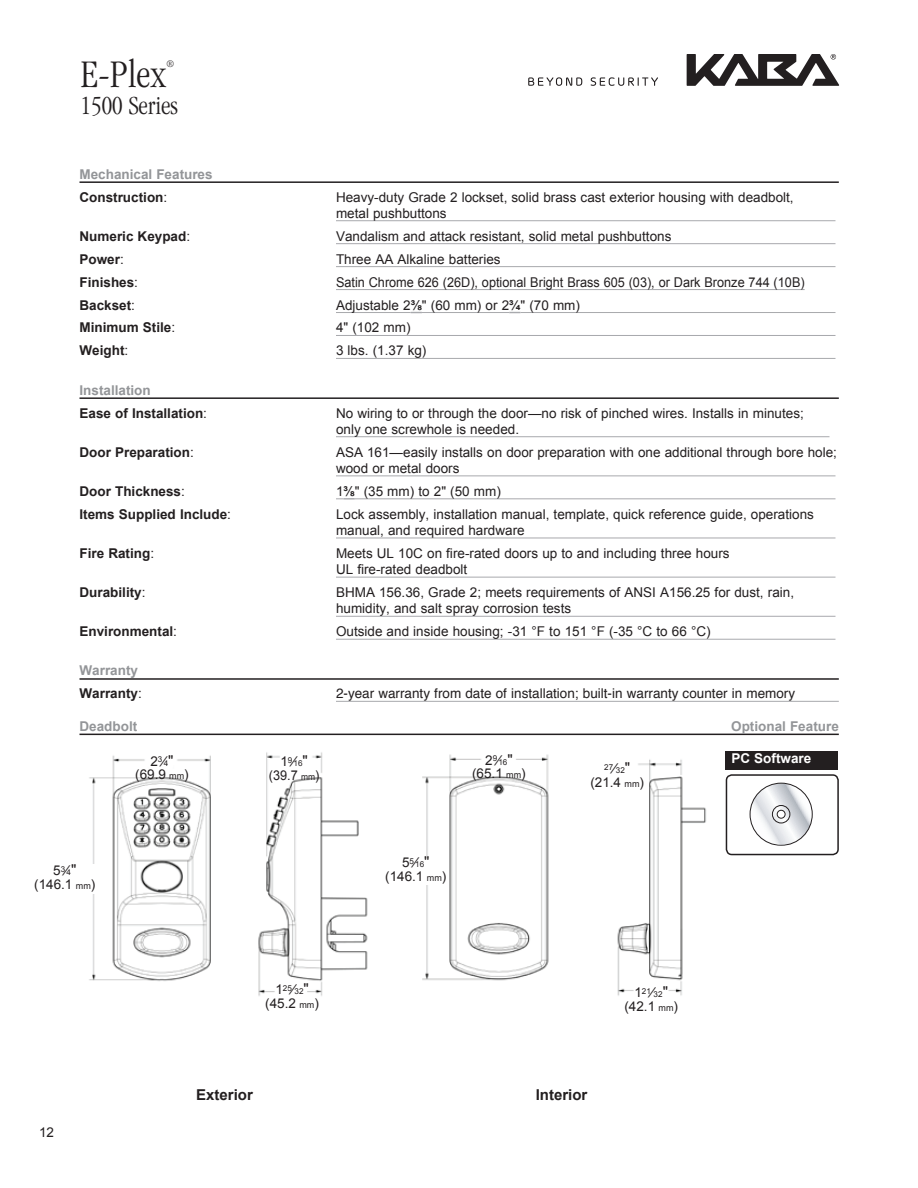
<style>
.page{position:relative;width:918px;height:1188px;background:#fff}
.page>*{position:absolute;margin:0;border:0;box-sizing:border-box;transform-origin:0 0}
.t1{font:300 condensed 40.5px "Garamond";color:#231f20}
.t2{font:300 condensed 27px "Garamond";color:#231f20}
.t3{font:700 15px "Arial";color:#231f20}
.t4{font:13.5px/16.2px "Arial";color:#231f20}
.t5{font:700 13.5px/23px "Arial";color:#231f20}
.t6{font:13.5px "Arial";color:#231f20;scale:.94 1}
.t7{font:700 13.5px/23px "Arial";color:#939598}
.t8{font:13.5px "Helvetica";color:#231f20}
.t9{font:700 13.5px "Arial";color:#fff}
.t10{font:300 condensed 10.5px "Garamond";color:#231f20}
.t11{font:8.1px "Arial";color:#231f20}
.s1{color:#231f20}
.s2{font-weight:400;color:#231f20}
.s3{font-weight:400}
.s4{font-weight:700}
.s5{color:#939598}
.s6{font-size:8.1px}
.s7{font-size:15px}
.s8{font-size:9px}
.s9{font-size:13.5px}
</style>
<div class="page">
<svg style="left:687px;top:54px;width:152px;height:32px"></svg>
<svg style="left:528px;top:77px;width:130px;height:9px"></svg>
<img style="left:89px;top:752px;width:279px;height:244px">
<img style="left:422px;top:754px;width:284px;height:242px">
<div style="left:726px;top:751px;width:112px;height:19px;background:#231f20"></div>
<svg style="left:750px;top:783px;width:62px;height:62px"></svg>
<svg style="left:726px;top:775px;width:87px;height:61px"></svg>
<div style="left:726px;top:774px;width:113px;height:81px;border:2px solid #231f20;border-radius:5px"></div>
<hr style="left:80px;top:181px;width:759px;height:2px;background:#231f20">
<hr style="left:336px;top:220px;width:500px;height:1px;background:#a8a9ad">
<hr style="left:336px;top:243px;width:500px;height:1px;background:#a8a9ad">
<hr style="left:336px;top:266px;width:500px;height:1px;background:#a8a9ad">
<hr style="left:336px;top:289px;width:469px;height:1px;background:#a8a9ad">
<hr style="left:336px;top:312px;width:75px;height:1px;background:#a8a9ad">
<hr style="left:422px;top:312px;width:87px;height:1px;background:#a8a9ad">
<svg style="left:509px;top:312px;width:12px;height:1px"></svg>
<hr style="left:521px;top:312px;width:314px;height:1px;background:#a8a9ad">
<hr style="left:336px;top:335px;width:500px;height:1px;background:#a8a9ad">
<hr style="left:336px;top:358px;width:500px;height:1px;background:#a8a9ad">
<hr style="left:80px;top:397px;width:759px;height:2px;background:#231f20">
<hr style="left:336px;top:436px;width:494px;height:1px;background:#a8a9ad">
<hr style="left:336px;top:475px;width:500px;height:1px;background:#a8a9ad">
<svg style="left:336px;top:498px;width:19px;height:2px"></svg>
<hr style="left:355px;top:498px;width:481px;height:1px;background:#a8a9ad">
<hr style="left:336px;top:537px;width:500px;height:1px;background:#a8a9ad">
<hr style="left:336px;top:577px;width:500px;height:1px;background:#a8a9ad">
<hr style="left:336px;top:616px;width:500px;height:1px;background:#a8a9ad">
<hr style="left:336px;top:639px;width:500px;height:1px;background:#a8a9ad">
<hr style="left:80px;top:678px;width:759px;height:2px;background:#231f20">
<hr style="left:336px;top:701px;width:503px;height:1px;background:#a8a9ad">
<hr style="left:80px;top:734px;width:759px;height:1px;background:#231f20">
<div style="left:28px;top:864px;width:74px;height:30px;background:#fff"></div>
<div style="left:384px;top:857px;width:64px;height:28px;background:#fff"></div>
<h1 class="t1" style="left:81px;top:52px;width:87px">E-Plex</h1>
<p class="t10" style="left:166px;top:58px;width:10px">®</p>
<h2 class="t2" style="left:81px;top:91px;width:99px">1500 Series</h2>
<p class="t7" style="left:80px;top:163px;width:135px">Mechanical Features<br><span class="s1">Construction</span><span class="s2">:</span></p>
<p class="t4" style="left:336px;top:189px;width:459px">Heavy-duty Grade 2 lockset, solid brass cast exterior housing with deadbolt, metal pushbuttons</p>
<p class="t5" style="left:80px;top:225px;width:112px">Numeric Keypad<span class="s3">:</span></p>
<p class="t4" style="left:336px;top:228px;width:337px">Vandalism and attack resistant, solid metal pushbuttons</p>
<p class="t5" style="left:80px;top:248px;width:46px">Power<span class="s3">:</span></p>
<p class="t4" style="left:336px;top:251px;width:166px">Three AA Alkaline batteries</p>
<p class="t5" style="left:80px;top:271px;width:60px">Finishes<span class="s3">:</span></p>
<p class="t6" style="left:336px;top:273px;width:500px">Satin Chrome 626 (26D), optional Bright Brass 605 (03), or Dark Bronze 744 (10B)</p>
<p class="t5" style="left:80px;top:294px;width:57px">Backset<span class="s3">:</span></p>
<p class="t4" style="left:336px;top:297px;width:246px">Adjustable 2<span class="s4">⅜</span>" (60 mm) or 2<span class="s4">¾</span>" (70 mm)</p>
<p class="t5" style="left:80px;top:317px;width:97px">Minimum Stile<span class="s3">:</span></p>
<p class="t4" style="left:336px;top:320px;width:76px">4" (102 mm)</p>
<p class="t5" style="left:80px;top:340px;width:50px">Weight<span class="s3">:</span></p>
<p class="t4" style="left:336px;top:343px;width:92px">3 lbs. (1.37 kg)</p>
<p class="t5" style="left:80px;top:379px;width:129px"><span class="s5">Installation<br></span>Ease of Installation<span class="s3">:</span></p>
<p class="t4" style="left:336px;top:405px;width:469px">No wiring to or through the door—no risk of pinched wires. Installs in minutes; only one screwhole is needed.</p>
<p class="t5" style="left:80px;top:441px;width:116px">Door Preparation<span class="s3">:</span></p>
<p class="t4" style="left:336px;top:444px;width:502px">ASA 161—easily installs on door preparation with one additional through bore hole; wood or metal doors</p>
<p class="t5" style="left:80px;top:480px;width:107px">Door Thickness<span class="s3">:</span></p>
<p class="t4" style="left:336px;top:483px;width:166px">1<span class="s4">⅜</span>" (35 mm) to 2" (50 mm)</p>
<p class="t5" style="left:80px;top:503px;width:153px">Items Supplied Include<span class="s3">:</span></p>
<p class="t4" style="left:336px;top:506px;width:479px">Lock assembly, installation manual, template, quick reference guide, operations manual, and required hardware</p>
<p class="t5" style="left:80px;top:542px;width:76px">Fire Rating<span class="s3">:</span></p>
<p class="t4" style="left:336px;top:545px;width:395px">Meets UL 10C on fire-rated doors up to and including three hours<br>UL fire-rated deadbolt</p>
<p class="t5" style="left:80px;top:581px;width:68px">Durability<span class="s3">:</span></p>
<p class="t4" style="left:336px;top:584px;width:460px">BHMA 156.36, Grade 2; meets requirements of ANSI A156.25 for dust, rain, humidity, and salt spray corrosion tests</p>
<p class="t5" style="left:80px;top:620px;width:99px">Environmental<span class="s3">:</span></p>
<p class="t4" style="left:336px;top:624px;width:376px">Outside and inside housing; -31 °F to 151 °F (-35 °C to 66 °C)</p>
<p class="t7" style="left:80px;top:660px;width:64px">Warranty<br><span class="s1">Warranty</span><span class="s2">:</span></p>
<p class="t8" style="left:336px;top:683px;width:461px">2-year warranty from date of installation; built-in warranty counter in memory</p>
<p class="t7" style="left:80px;top:715px;width:59px">Deadbolt</p>
<p class="t7" style="left:731px;top:715px;width:109px">Optional Feature</p>
<p class="t4" style="left:135px;top:754px;width:55px;line-height:13.5px;text-align:center">2<sup>3</sup>⁄<span class="s6">4</span><span class="s7">" </span>(69.9 <span class="s8">mm</span>)</p>
<p class="t11" style="left:280px;top:758px;width:29px"><span class="s9">1</span>9<span class="s9">⁄</span>16<span class="s7">"</span></p>
<p class="t9" style="left:731px;top:750px;width:81px">PC Software</p>
<p class="t11" style="left:485px;top:756px;width:29px"><span class="s9">2</span>9<span class="s9">⁄</span>16<span class="s7">"</span></p>
<p class="t4" style="left:472px;top:765px;width:55px">(65.1 <span class="s8">mm</span>)</p>
<p class="t11" style="left:604px;top:763px;width:28px">27<span class="s9">⁄</span>32<span class="s7">"</span></p>
<p class="t4" style="left:590px;top:774px;width:55px">(21.4 <span class="s8">mm</span>)</p>
<p class="t6" style="left:269px;top:766px;width:55px">(39.7 <span class="s8">mm</span>)</p>
<p class="t4" style="left:34px;top:864px;width:63px;line-height:13.5px;text-align:center">5<sup>3</sup>⁄<span class="s6">4</span><span class="s7">" </span>(146.1 <span class="s8">mm</span>)</p>
<p class="t4" style="left:39px;top:1124px;width:16px">12</p>
<p class="t11" style="left:402px;top:859px;width:29px"><span class="s9">5</span>5<span class="s9">⁄</span>16<span class="s7">"</span></p>
<p class="t4" style="left:385px;top:868px;width:63px">(146.1 <span class="s8">mm</span>)</p>
<p class="t11" style="left:275px;top:985px;width:35px"><span class="s9">1</span>25<span class="s9">⁄</span>32<span class="s7">"</span></p>
<p class="t4" style="left:265px;top:995px;width:55px">(45.2 <span class="s8">mm</span>)</p>
<p class="t3" style="left:196px;top:1084px;width:58px">Exterior</p>
<p class="t3" style="left:536px;top:1084px;width:53px">Interior</p>
<p class="t11" style="left:634px;top:987px;width:35px"><span class="s9">1</span>21<span class="s9">⁄</span>32<span class="s7">"</span></p>
<p class="t4" style="left:624px;top:998px;width:55px">(42.1 <span class="s8">mm</span>)</p>
</div>
